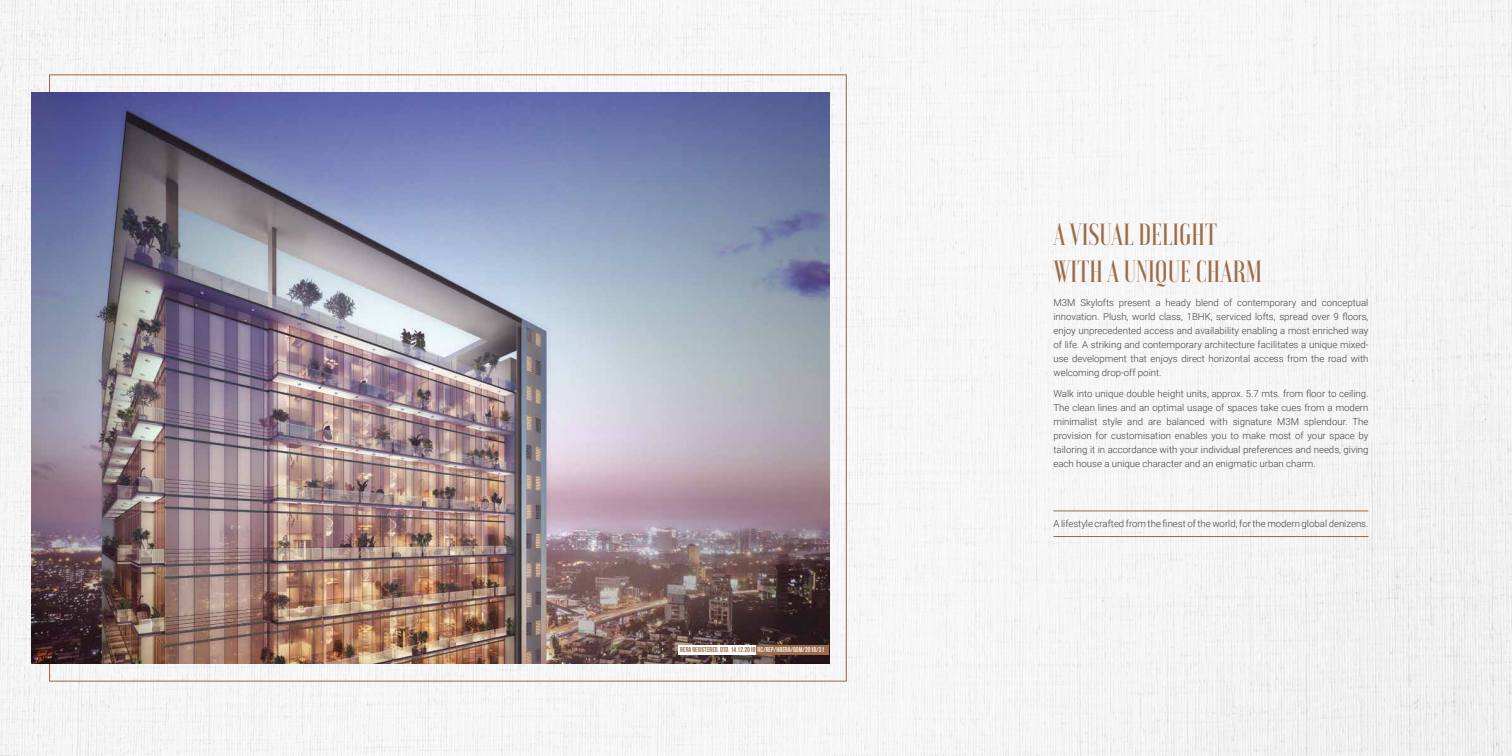
<style>
.page{position:relative;width:1512px;height:756px;background:#f5f5f5}
.page>*{position:absolute;margin:0;border:0;box-sizing:border-box;transform-origin:0 0}
.t1{font:500 30.62px/36.8px "Voga";color:#9c6b47}
.t2{font:300 9.62px/14px "Roboto";color:#414042;text-align:justify}
.t3{font:700 7px "Bebas Neue";color:#9b6b48}
.s1{color:#f2f3f2}
</style>
<div class="page">
<hr style="left:1054px;top:511px;width:314px;height:1px;background:#9b6b48">
<hr style="left:1054px;top:536px;width:314px;height:1px;background:#9b6b48">
<img style="left:32px;top:93px;width:797px;height:570px">
<div style="left:679px;top:645px;width:77px;height:10px;background:#fff"></div>
<div style="left:756px;top:645px;width:73px;height:10px;background:#9b6b48"></div>
<p class="t3" style="left:680px;top:646px;width:146px">RERA REGISTERED. DTD. 14.12.2018 <span class="s1">RC/REP/HRERA/GGM/2018/31</span></p>
<h1 class="t1" style="left:1054px;top:215px;width:210px">A VISUAL DELIGHT<br>WITH A UNIQUE CHARM</h1>
<p class="t2" style="left:1054px;top:296px;width:317px">M3M Skylofts present a heady blend of contemporary and conceptual innovation. Plush, world class, 1BHK, serviced lofts, spread over 9 floors, enjoy unprecedented access and availability enabling a most enriched way of life. A striking and contemporary architecture facilitates a unique mixed&shy;use development that enjoys direct horizontal access from the road with welcoming drop-off point.</p>
<p class="t2" style="left:1054px;top:386px;width:317px">Walk into unique double height units, approx. 5.7 mts. from floor to ceiling.<br>The clean lines and an optimal usage of spaces take cues from a modern minimalist style and are balanced with signature M3M splendour. The provision for customisation enables you to make most of your space by tailoring it in accordance with your individual preferences and needs, giving each house a unique character and an enigmatic urban charm.</p>
<p class="t2" style="left:1054px;top:517px;width:316px">A lifestyle crafted from the finest of the world, for the modern global denizens.</p>
</div>
